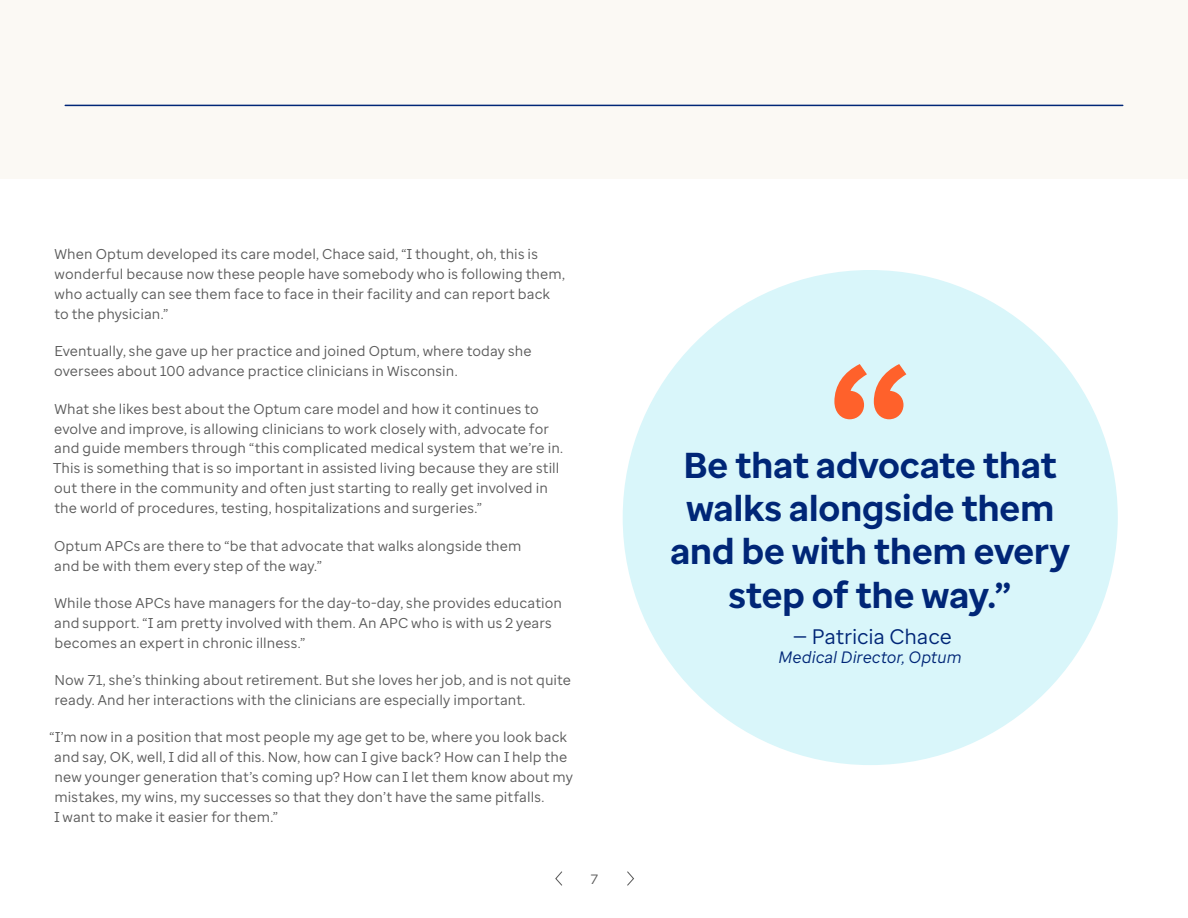
<style>
.page{position:relative;width:1188px;height:918px;background:#fff}
.page>*{position:absolute;margin:0;border:0;box-sizing:border-box;transform-origin:0 0}
.t1{font:700 180px "Optum Sans";color:#ff612b}
.t2{font:700 36px/43.2px "Optum Sans";color:#002677;text-align:center}
.t3{font:21px "Optum Sans";letter-spacing:-.005em;color:#002677}
.t4{font:italic 16.5px "Optum Sans";color:#002677}
.t5{font:14.25px/20px "Optum Sans";letter-spacing:.005em;color:#5a5a5a}
.t6{font:13.5px "Optum Sans";color:#5a5a5a}
</style>
<div class="page">
<svg style="left:555px;top:871px;width:7px;height:15px"></svg>
<svg style="left:627px;top:871px;width:7px;height:15px"></svg>
<div style="left:623px;top:270px;width:495px;height:495px;background:#d9f6fa;border-radius:50%"></div>
<div style="left:0;top:0;width:1188px;height:179px;background:#fbf9f4"></div>
<hr style="left:65px;top:105px;width:1058px;height:1px;background:#002677">
<p class="t5" style="left:54px;top:244px;width:512px">When Optum developed its care model, Chace said, “I thought, oh, this is wonderful because now these people have somebody who is following them, who actually can see them face to face in their facility and can report back to the physician.”</p>
<p class="t5" style="left:54px;top:341px;width:479px">Eventually, she gave up her practice and joined Optum, where today she oversees about 100 advance practice clinicians in Wisconsin.</p>
<p class="t5" style="left:53px;top:398px;width:512px">What she likes best about the Optum care model and how it continues to evolve and improve, is allowing clinicians to work closely with, advocate for and guide members through “this complicated medical system that we’re in.<br>This is something that is so important in assisted living because they are still out there in the community and often just starting to really get involved in the world of procedures, testing, hospitalizations and surgeries.”</p>
<p class="t5" style="left:54px;top:535px;width:469px">Optum APCs are there to “be that advocate that walks alongside them and be with them every step of the way.”</p>
<p class="t5" style="left:54px;top:593px;width:509px">While those APCs have managers for the day-to-day, she provides education and support. “I am pretty involved with them. An APC who is with us 2 years becomes an expert in chronic illness.”</p>
<p class="t5" style="left:54px;top:670px;width:518px">Now 71, she’s thinking about retirement. But she loves her job, and is not quite ready. And her interactions with the clinicians are especially important.</p>
<p class="t5" style="left:54px;top:727px;width:520px;text-indent:-5px">“I’m now in a position that most people my age get to be, where you look back and say, OK, well, I did all of this. Now, how can I give back? How can I help the new younger generation that’s coming up? How can I let them know about my mistakes, my wins, my successes so that they don’t have the same pitfalls.<br>I want to make it easier for them.”</p>
<p class="t6" style="left:590px;top:871px;width:9px">7</p>
<h1 class="t1" style="left:826px;top:311px;width:88px">“</h1>
<h2 class="t2" style="left:670px;top:444px;width:401px">Be that advocate that walks alongside them and be with them every step of the way.”</h2>
<h3 class="t3" style="left:793px;top:623px;width:160px">— Patricia Chace</h3>
<p class="t4" style="left:779px;top:647px;width:185px">Medical Director, Optum</p>
</div>
